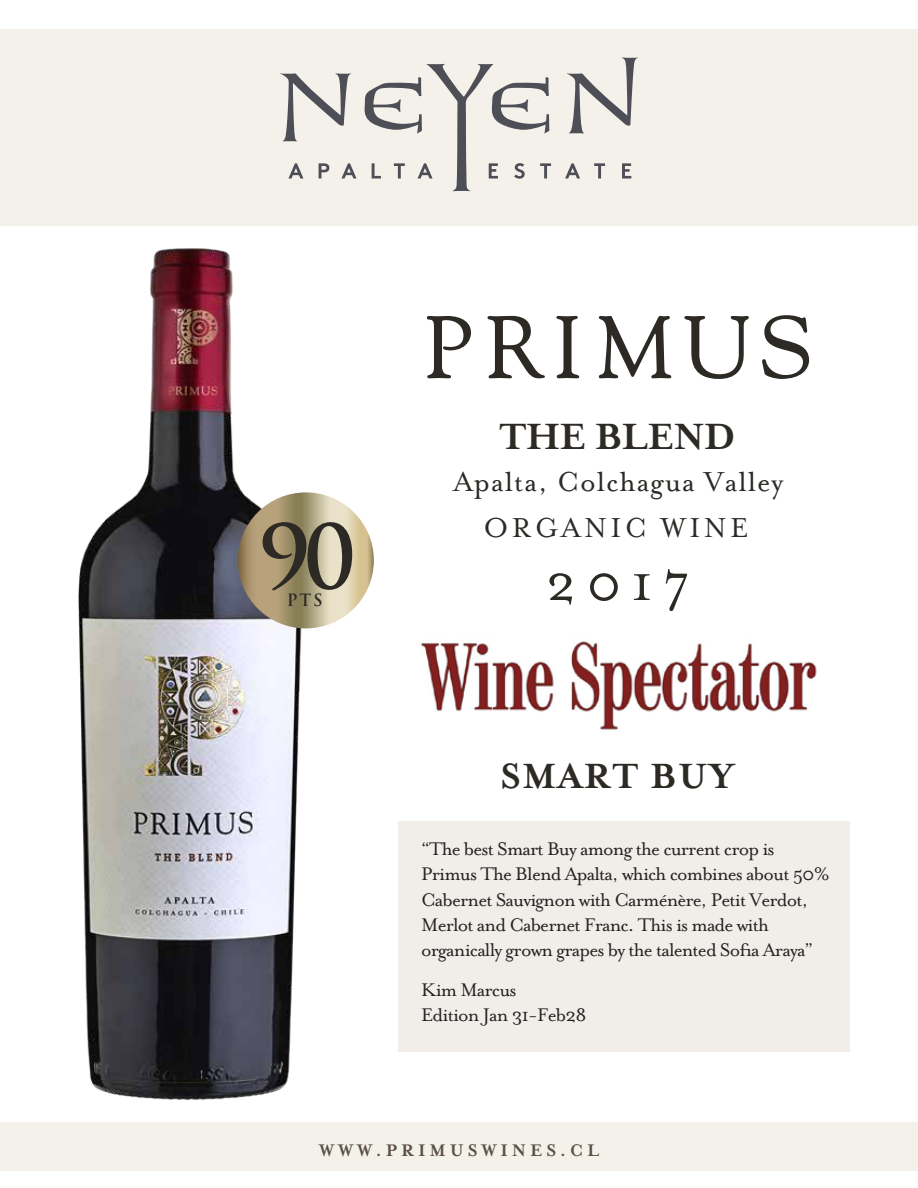
<style>
.page{position:relative;width:918px;height:1188px;background:#fff}
.page>*{position:absolute;margin:0;border:0;box-sizing:border-box;transform-origin:0 0}
.t1{font:700 86.4px "Trajan Pro";color:#2d2a26}
.t2{font:59.55px "Mrs Eaves OT";color:#2d2a26}
.t3{font:700 42px "Mrs Eaves OT";letter-spacing:-.02em;color:#2d2a26}
.t4{font:700 40.35px "Mrs Eaves OT";letter-spacing:.03em;color:#2d2a26}
.t5{font:31.5px "Mrs Eaves OT";letter-spacing:.03em;color:#2d2a26}
.t6{font:31.5px "Mrs Eaves OT";letter-spacing:.11em;color:#2d2a26}
.t7{font:21px/25.2px "Mrs Eaves OT";letter-spacing:-.04em;color:#222221}
.t8{font:700 19.35px "Mrs Eaves OT";letter-spacing:.2em;color:#5b4f47}
.t9{font:700 16.5px "Trajan Pro";color:#2d2a26}
</style>
<div class="page">
<img style="left:420px;top:641px;width:397px;height:89px">
<div style="left:0;top:1123px;width:918px;height:48px;background:#f4f1eb"></div>
<div style="left:0;top:30px;width:918px;height:196px;background:#f4f1eb"></div>
<svg style="left:567px;top:58px;width:71px;height:75px"></svg>
<svg style="left:280px;top:73px;width:71px;height:68px"></svg>
<svg style="left:288px;top:163px;width:15px;height:16px"></svg>
<svg style="left:319px;top:163px;width:10px;height:16px"></svg>
<svg style="left:341px;top:163px;width:15px;height:16px"></svg>
<svg style="left:364px;top:64px;width:187px;height:127px"></svg>
<svg style="left:565px;top:163px;width:15px;height:16px"></svg>
<svg style="left:594px;top:163px;width:11px;height:16px"></svg>
<svg style="left:622px;top:163px;width:9px;height:16px"></svg>
<img style="left:78px;top:180px;width:309px;height:921px">
<svg style="left:487px;top:316px;width:58px;height:62px"></svg>
<svg style="left:599px;top:316px;width:72px;height:62px"></svg>
<svg style="left:684px;top:316px;width:65px;height:63px"></svg>
<svg style="left:427px;top:316px;width:44px;height:62px"></svg>
<svg style="left:556px;top:316px;width:23px;height:62px"></svg>
<svg style="left:762px;top:315px;width:47px;height:64px"></svg>
<div style="left:398px;top:821px;width:452px;height:230px;background:#f1eeea"></div>
<svg style="left:238px;top:492px;width:136px;height:136px;background:#bbad89"></svg>
<h1 class="t1" style="left:259px;top:503px;width:98px">90</h1>
<p class="t9" style="left:287px;top:590px;width:38px">PTS</p>
<h3 class="t3" style="left:500px;top:412px;width:238px">THE BLEND</h3>
<h3 class="t5" style="left:454px;top:463px;width:331px">Apalta, Colchagua Valley</h3>
<h3 class="t6" style="left:484px;top:510px;width:266px">ORGANIC WINE</h3>
<h2 class="t2" style="left:546px;top:548px;width:146px">2017</h2>
<h3 class="t4" style="left:500px;top:753px;width:235px">SMART BUY</h3>
<p class="t7" style="left:421px;top:836px;width:410px">“The best Smart Buy among the current crop is Primus The Blend Apalta, which combines about 50% Cabernet Sauvignon with Carménère, Petit Verdot, Merlot and Cabernet Franc. This is made with organically grown grapes by the talented Sofia Araya”</p>
<p class="t7" style="left:421px;top:977px;width:167px">Kim Marcus<br>Edition Jan 31-Feb28</p>
<p class="t8" style="left:319px;top:1139px;width:282px">WWW.PRIMUSWINES.CL</p>
</div>
